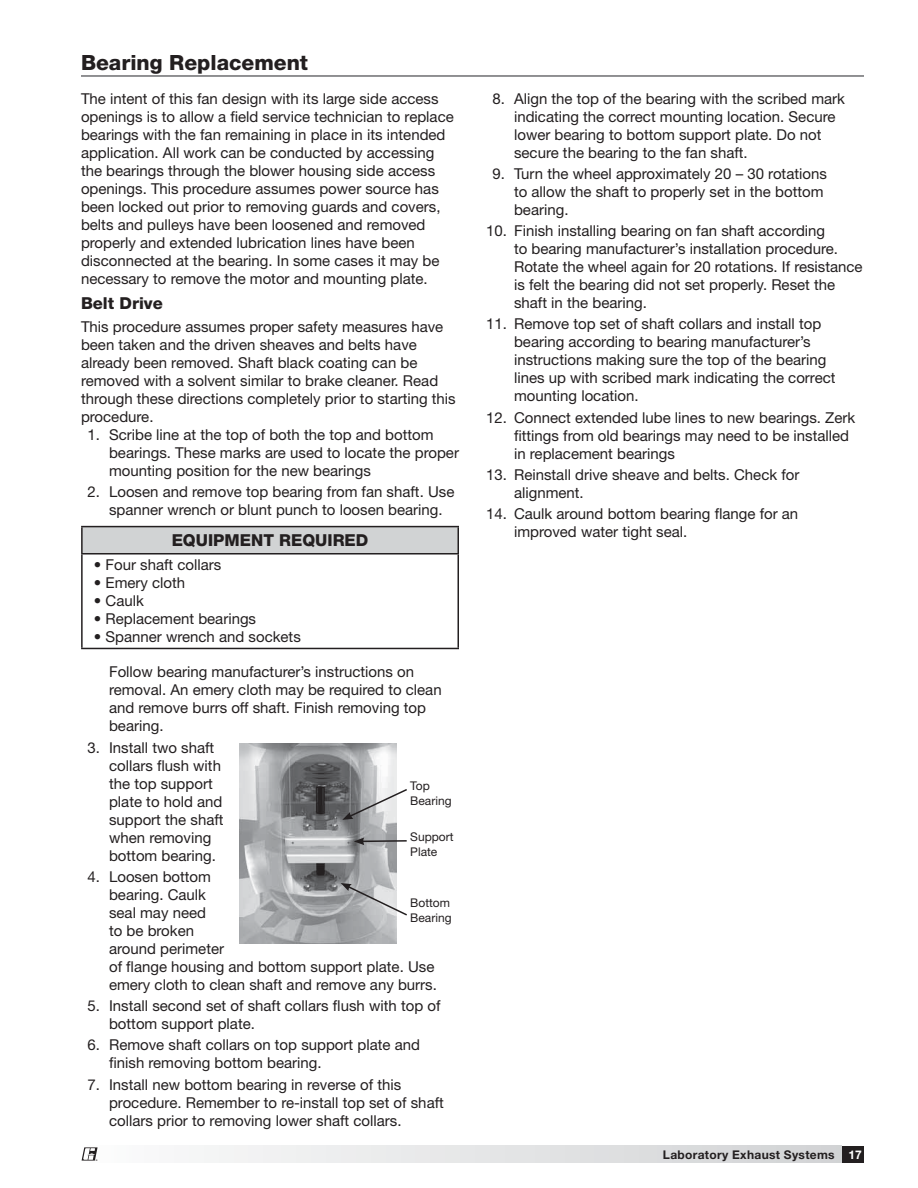
<style>
.page{position:relative;width:918px;height:1188px;background:#fff}
.page>*{position:absolute;margin:0;border:0;box-sizing:border-box;transform-origin:0 0}
.t1{font:800 21px "Helvetica Neue LT Std";color:#231f20}
.t2{font:800 16.5px "Helvetica Neue LT Std";color:#231f20}
.t3{font:15px/18px "Helvetica Neue LT Std";color:#231f20}
.t4{font:12px/14.4px "Helvetica Neue LT Std";color:#231f20}
.t5{font:700 12px "Helvetica Neue LT Std";letter-spacing:.025em;color:#231f20}
.t6{font:700 2.1px "Helvetica Neue LT Std";color:#231f20}
.s1{color:#fff}
</style>
<div class="page">
<div style="left:832px;top:1146px;width:32px;height:17px;background:#231f20"></div>
<div style="left:81px;top:1146px;width:760px;height:17px;background:linear-gradient(to right,#fcfcfc,#d1d3d4)"></div>
<svg style="left:82px;top:1147px;width:16px;height:14px"></svg>
<img style="left:240px;top:744px;width:156px;height:200px">
<svg style="left:342px;top:788px;width:65px;height:32px"></svg>
<svg style="left:354px;top:837px;width:53px;height:8px"></svg>
<svg style="left:341px;top:883px;width:66px;height:34px"></svg>
<div style="left:82px;top:527px;width:376px;height:27px;background:#d1d3d4"></div>
<hr style="left:81px;top:526px;width:378px;height:1px;background:#231f20">
<hr style="left:81px;top:527px;width:2px;height:26px;background:#231f20">
<svg style="left:458px;top:527px;width:1px;height:26px"></svg>
<hr style="left:81px;top:553px;width:378px;height:2px;background:#231f20">
<hr style="left:81px;top:555px;width:2px;height:93px;background:#231f20">
<hr style="left:458px;top:555px;width:1px;height:93px;background:#231f20">
<hr style="left:81px;top:648px;width:378px;height:1px;background:#231f20">
<hr style="left:81px;top:75px;width:783px;height:2px;background:#6d6e70">
<h1 class="t1" style="left:81px;top:55px;width:229px">Bearing Replacement</h1>
<p class="t3" style="left:81px;top:90px;width:374px">The intent of this fan design with its large side access openings is to allow a field service technician to replace bearings with the fan remaining in place in its intended application. All work can be conducted by accessing the bearings through the blower housing side access openings. This procedure assumes power source has been locked out prior to removing guards and covers, belts and pulleys have been loosened and removed properly and extended lubrication lines have been disconnected at the bearing. In some cases it may be necessary to remove the motor and mounting plate.</p>
<p class="t2" style="left:81px;top:297px;width:83px">Belt Drive</p>
<p class="t3" style="left:81px;top:319px;width:376px">This procedure assumes proper safety measures have been taken and the driven sheaves and belts have already been removed. Shaft black coating can be removed with a solvent similar to brake cleaner. Read through these directions completely prior to starting this procedure.</p>
<p class="t3" style="left:109px;top:427px;width:351px;text-indent:-22px">1. Scribe line at the top of both the top and bottom bearings. These marks are used to locate the proper mounting position for the new bearings</p>
<p class="t3" style="left:109px;top:484px;width:347px;text-indent:-22px">2. Loosen and remove top bearing from fan shaft. Use spanner wrench or blunt punch to loosen bearing.</p>
<p class="t2" style="left:172px;top:534px;width:198px">EQUIPMENT REQUIRED</p>
<p class="t3" style="left:94px;top:557px;width:129px">• Four shaft collars</p>
<p class="t3" style="left:94px;top:575px;width:93px">• Emery cloth</p>
<p class="t3" style="left:94px;top:593px;width:52px">• Caulk</p>
<p class="t3" style="left:94px;top:611px;width:164px">• Replacement bearings</p>
<p class="t3" style="left:94px;top:629px;width:208px">• Spanner wrench and sockets</p>
<p class="t3" style="left:109px;top:664px;width:334px">Follow bearing manufacturer’s instructions on removal. An emery cloth may be required to clean and remove burrs off shaft. Finish removing top bearing.</p>
<p class="t3" style="left:109px;top:740px;width:116px;text-indent:-22px">3. Install two shaft collars flush with the top support plate to hold and support the shaft when removing bottom bearing.</p>
<p class="t3" style="left:109px;top:869px;width:329px;text-indent:-22px">4. Loosen bottom<br>bearing. Caulk<br>seal may need<br>to be broken<br>around perimeter<br>of flange housing and bottom support plate. Use emery cloth to clean shaft and remove any burrs.</p>
<p class="t3" style="left:109px;top:998px;width:333px;text-indent:-22px">5. Install second set of shaft collars flush with top of bottom support plate.</p>
<p class="t3" style="left:109px;top:1037px;width:312px;text-indent:-22px">6. Remove shaft collars on top support plate and finish removing bottom bearing.</p>
<p class="t3" style="left:109px;top:1077px;width:336px;text-indent:-22px">7. Install new bottom bearing in reverse of this procedure. Remember to re-install top set of shaft collars prior to removing lower shaft collars.</p>
<p class="t4" style="left:410px;top:780px;width:43px">Top<br>Bearing</p>
<p class="t4" style="left:410px;top:831px;width:45px">Support<br>Plate</p>
<p class="t4" style="left:410px;top:897px;width:43px">Bottom<br>Bearing</p>
<p class="t3" style="left:514px;top:90px;width:332px;text-indent:-22px">8. Align the top of the bearing with the scribed mark indicating the correct mounting location. Secure lower bearing to bottom support plate. Do not secure the bearing to the fan shaft.</p>
<p class="t3" style="left:514px;top:166px;width:314px;text-indent:-22px">9. Turn the wheel approximately 20 – 30 rotations to allow the shaft to properly set in the bottom bearing.</p>
<p class="t3" style="left:514px;top:223px;width:350px;text-indent:-28px">10. Finish installing bearing on fan shaft according<br>to bearing manufacturer’s installation procedure.<br>Rotate the wheel again for 20 rotations. If resistance is felt the bearing did not set properly. Reset the shaft in the bearing.</p>
<p class="t3" style="left:514px;top:316px;width:323px;text-indent:-28px">11. Remove top set of shaft collars and install top bearing according to bearing manufacturer’s instructions making sure the top of the bearing lines up with scribed mark indicating the correct mounting location.</p>
<p class="t3" style="left:514px;top:409px;width:343px;text-indent:-28px">12. Connect extended lube lines to new bearings. Zerk fittings from old bearings may need to be installed in replacement bearings</p>
<p class="t3" style="left:514px;top:467px;width:287px;text-indent:-28px">13. Reinstall drive sheave and belts. Check for alignment.</p>
<p class="t3" style="left:514px;top:506px;width:286px;text-indent:-28px">14. Caulk around bottom bearing flange for an improved water tight seal.</p>
<p class="t6" style="left:96px;top:1159px;width:3px">®</p>
<p class="t5" style="left:663px;top:1150px;width:200px">Laboratory Exhaust Systems <span class="s1">17</span></p>
</div>
